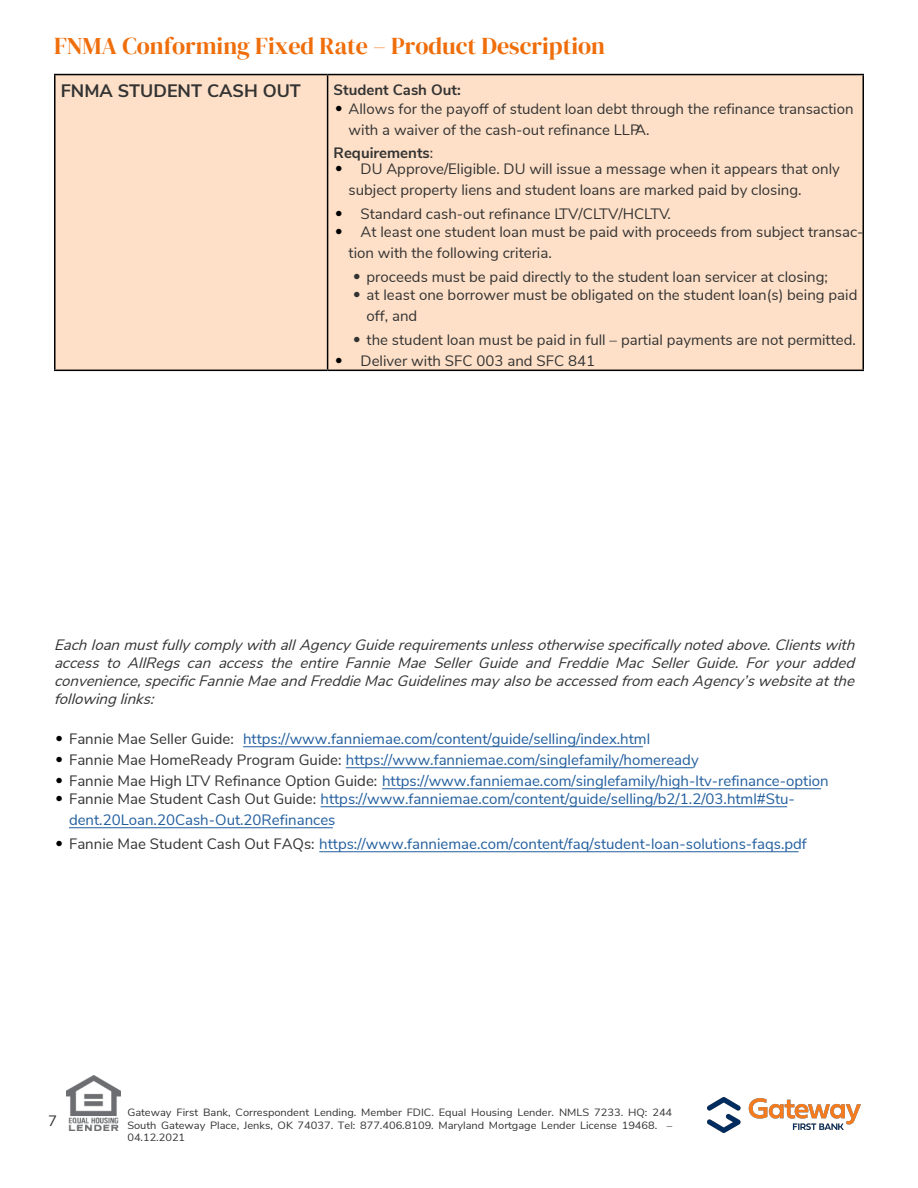
<style>
.page{position:relative;width:918px;height:1188px;background:#fff}
.page>*{position:absolute;margin:0;border:0;box-sizing:border-box;transform-origin:0 0}
.t1{font:24px "DM Serif Display";color:#ef6e0b}
.t2{font:700 18px "Nunito Sans";color:#333}
.t3{font:15px/21px "Nunito Sans";color:#333}
.t4{font:15px/21px "Nunito Sans";color:#215e9e}
.t5{font:italic 15px/18px "Nunito Sans";color:#333;text-align:justify}
.t6{font:700 15px "Nunito Sans";color:#333}
.t7{font:10.5px/12.6px "Nunito Sans";color:#333;scale:1.05 1}
.t8{font:10.5px "Nunito Sans";color:#333;scale:1.05 1}
.s1{font-family:"Helvetica LT Pro";font-weight:300;color:#000}
.s2{font-weight:400}
.s3{font-family:"Helvetica LT Pro";font-weight:300}
.s4{color:#333}
</style>
<div class="page">
<div style="left:56px;top:75px;width:806px;height:295px;background:#fee0c8"></div>
<hr style="left:54px;top:74px;width:274px;height:1px;background:#000">
<hr style="left:54px;top:75px;width:2px;height:295px;background:#000">
<hr style="left:328px;top:74px;width:536px;height:1px;background:#000">
<hr style="left:327px;top:75px;width:1px;height:295px;background:#000">
<hr style="left:862px;top:75px;width:2px;height:295px;background:#000">
<hr style="left:54px;top:370px;width:274px;height:1px;background:#000">
<hr style="left:328px;top:370px;width:536px;height:1px;background:#000">
<hr style="left:319px;top:851px;width:480px;height:1px;background:#215e9e">
<hr style="left:69px;top:827px;width:264px;height:1px;background:#215e9e">
<hr style="left:321px;top:806px;width:466px;height:1px;background:#215e9e">
<hr style="left:382px;top:788px;width:439px;height:1px;background:#215e9e">
<hr style="left:346px;top:767px;width:347px;height:1px;background:#215e9e">
<hr style="left:243px;top:746px;width:400px;height:1px;background:#215e9e">
<img style="left:707px;top:1098px;width:154px;height:35px">
<img style="left:66px;top:1076px;width:54px;height:55px">
<h1 class="t1" style="left:54px;top:32px;width:553px">FNMA Conforming Fixed Rate – Product Description</h1>
<p class="t2" style="left:61px;top:78px;width:242px">FNMA STUDENT CASH OUT</p>
<p class="t6" style="left:334px;top:78px;width:129px">Student Cash Out:</p>
<p class="t3" style="left:349px;top:97px;width:506px;text-indent:-14px"><span class="s1">•</span> Allows for the payoff of student loan debt through the refinance transaction with a waiver of the cash-out refinance LLPA.</p>
<p class="t6" style="left:334px;top:141px;width:101px">Requirements<span class="s2">:</span></p>
<p class="t3" style="left:349px;top:157px;width:493px;text-indent:-14px"><span class="s1">•</span> DU Approve/Eligible. DU will issue a message when it appears that only subject property liens and student loans are marked paid by closing.</p>
<p class="t3" style="left:335px;top:202px;width:337px"><span class="s1">•</span> Standard cash-out refinance LTV/CLTV/HCLTV.</p>
<p class="t3" style="left:349px;top:220px;width:517px;text-indent:-14px"><span class="s1">•</span> At least one student loan must be paid with proceeds from subject transac&shy;tion with the following criteria.</p>
<p class="t3" style="left:353px;top:265px;width:476px"><span class="s3">•</span> proceeds must be paid directly to the student loan servicer at closing;</p>
<p class="t3" style="left:367px;top:283px;width:492px;text-indent:-14px"><span class="s3">•</span> at least one borrower must be obligated on the student loan(s) being paid off, and</p>
<p class="t3" style="left:353px;top:328px;width:504px"><span class="s3">•</span> the student loan must be paid in full – partial payments are not permitted.</p>
<p class="t3" style="left:335px;top:349px;width:262px"><span class="s1">•</span> Deliver with SFC 003 and SFC 841</p>
<p class="t5" style="left:54px;top:635px;width:807px">EachloanmustfullycomplywithallAgencyGuiderequirementsunlessotherwisespecificallynotedabove.Clientswith access to AllRegs can access the entire Fannie Mae Seller Guide and Freddie Mac Seller Guide. For your added convenience,specificFannieMaeandFreddieMacGuidelinesmayalsobeaccessedfrom eachAgency’swebsiteatthe followinglinks:</p>
<p class="t4" style="left:56px;top:728px;width:596px"><span class="s1">•</span> <span class="s4">Fannie Mae Seller Guide:</span> https://www.fanniemae.com/content/guide/selling/index.html</p>
<p class="t4" style="left:56px;top:749px;width:645px"><span class="s1">•</span> <span class="s4">Fannie Mae HomeReady Program Guide:</span> https://www.fanniemae.com/singlefamily/homeready</p>
<p class="t4" style="left:56px;top:770px;width:775px"><span class="s1">•</span> <span class="s4">Fannie Mae High LTV Refinance Option Guide:</span> https://www.fanniemae.com/singlefamily/high-ltv-refinance-option</p>
<p class="t4" style="left:69px;top:788px;width:728px;text-indent:-14px"><span class="s1">•</span> <span class="s4">Fannie Mae Student Cash Out Guide:</span> https://www.fanniemae.com/content/guide/selling/b2/1.2/03.html#Stu&shy;dent.20Loan.20Cash-Out.20Refinances</p>
<p class="t4" style="left:56px;top:833px;width:753px"><span class="s1">•</span> <span class="s4">Fannie Mae Student Cash Out FAQs:</span> https://www.fanniemae.com/content/faq/student-loan-solutions-faqs.pdf</p>
<p class="t3" style="left:48px;top:1109px;width:10px">7</p>
<p class="t7" style="left:127px;top:1105px;width:520px">Gateway First Bank, Correspondent Lending. Member FDIC. Equal Housing Lender. NMLS 7233. HQ: 244<br>South Gateway Place, Jenks, OK 74037. Tel: 877.406.8109. Maryland Mortgage Lender License 19468. –</p>
<p class="t8" style="left:127px;top:1130px;width:57px">04.12.2021</p>
</div>
